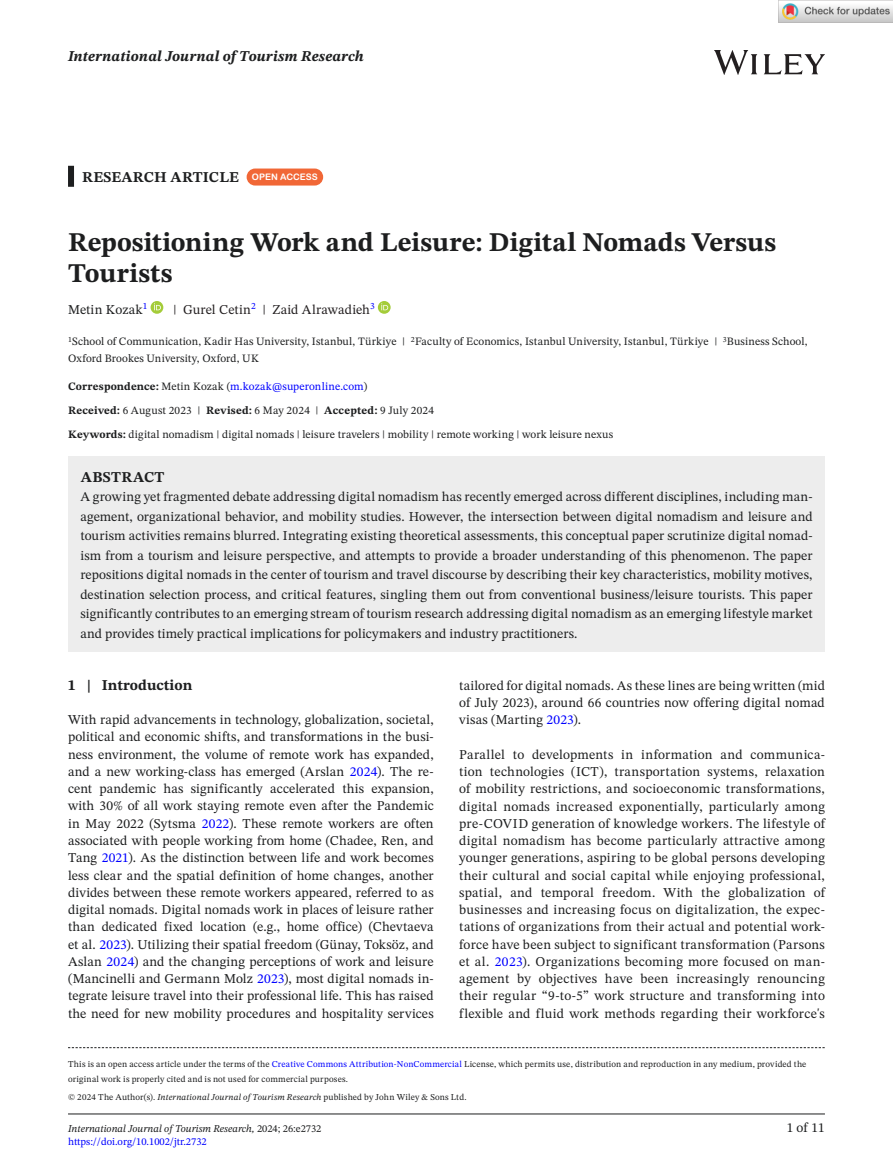
<style>
.page{position:relative;width:893px;height:1174px;background:#fff}
.page>*{position:absolute;margin:0;border:0;box-sizing:border-box;transform-origin:0 0}
.t1{font:700 27px/31.5px "STIX Two Text";color:#1d1e1f}
.t2{font:700 15px "STIX Two Text";letter-spacing:.01em;color:#1d1e1f}
.t3{font:italic 700 15px "STIX Two Text";letter-spacing:.005em;color:#1d1e1f}
.t4{font:13.5px/17.2px "STIX Two Text";letter-spacing:.01em;color:#1d1e1f;text-align:justify}
.t5{font:13.5px "STIX Two Text";letter-spacing:.01em;color:#231f20}
.t6{font:11.25px/16.5px "STIX Two Text";letter-spacing:.01em;color:#1d1e1f}
.t7{font:italic 10.5px "STIX Two Text";color:#1d1e1f}
.t8{font:10.5px "STIX Two Text";color:#00f}
.t9{font:9px/15px "STIX Two Text";letter-spacing:.02em;color:#1d1e1f}
.s1{font-family:"Arial Rounded MT Bold";font-weight:400;font-size:9px;color:#fff}
.s2{font-weight:700}
.s3{color:#00f}
.s4{font-style:italic}
.s5{font-style:normal}
</style>
<div class="page">
<hr style="left:68px;top:1113px;width:757px;height:1px;background:#1d1e1f">
<img style="left:714px;top:51px;width:111px;height:23px">
<div style="left:68px;top:166px;width:6px;height:21px;background:#1d1e1f"></div>
<div style="left:68px;top:457px;width:757px;height:42px;background:#ededed"></div>
<div style="left:68px;top:476px;width:757px;height:175px;background:#ededed"></div>
<div style="left:247px;top:168px;width:76px;height:17px;background:#f16736;border-radius:9px"></div>
<svg style="left:151px;top:301px;width:12px;height:13px"></svg>
<svg style="left:154px;top:303px;width:7px;height:7px"></svg>
<svg style="left:378px;top:301px;width:13px;height:13px"></svg>
<svg style="left:381px;top:303px;width:7px;height:7px"></svg>
<svg style="left:68px;top:1047px;width:757px;height:1px"></svg>
<img style="left:779px;top:0;width:114px;height:23px">
<p class="t3" style="left:68px;top:46px;width:297px">International Journal of Tourism Research</p>
<p class="t2" style="left:82px;top:166px;width:237px">RESEARCH ARTICLE <span class="s1">OPEN ACCESS</span></p>
<h1 class="t1" style="left:68px;top:227px;width:710px">Repositioning Work and Leisure: Digital Nomads Versus<br>Tourists</h1>
<p class="t4" style="left:68px;top:300px;width:81px">Metin Kozak<sup>1</sup></p>
<p class="t5" style="left:173px;top:300px;width:203px">| Gurel Cetin<sup>2</sup> | Zaid Alrawadieh<sup>3</sup></p>
<p class="t6" style="left:68px;top:333px;width:741px"><sup>1</sup>School of Communication, Kadir Has University, Istanbul, Türkiye | <sup>2</sup>Faculty of Economics, Istanbul University, Istanbul, Türkiye | <sup>3</sup>Business School,<br>Oxford Brookes University, Oxford, UK</p>
<p class="t6" style="left:68px;top:374px;width:368px;line-height:24px"><span class="s2">Correspondence:</span> Metin Kozak (<span class="s3">m.kozak@superonline.com</span>)<br><span class="s2">Received:</span> 6 August 2023 | <span class="s2">Revised:</span> 6 May 2024 | <span class="s2">Accepted:</span> 9 July 2024</p>
<p class="t6" style="left:68px;top:426px;width:547px"><span class="s2">Keywords:</span> digital nomadism | digital nomads | leisure travelers | mobility | remote working | work leisure nexus</p>
<p class="t2" style="left:81px;top:466px;width:85px">ABSTRACT</p>
<p class="t4" style="left:80px;top:487px;width:734px;line-height:19.5px">A growing yet fragmented debate addressing digital nomadism has recently emerged across different disciplines, including man&shy;agement, organizational behavior, and mobility studies. However, the intersection between digital nomadism and leisure and tourism activities remains blurred. Integrating existing theoretical assessments, this conceptual paper scrutinize digital nomad&shy;ism from a tourism and leisure perspective, and attempts to provide a broader understanding of this phenomenon. The paper repositions digital nomads in the center of tourism and travel discourse by describing their key characteristics, mobility motives, destination selection process, and critical features, singling them out from conventional business/leisure tourists. This paper significantly contributes to an emerging stream of tourism research addressing digital nomadism as an emerging lifestyle market and provides timely practical implications for policymakers and industry practitioners.</p>
<p class="t2" style="left:68px;top:674px;width:126px">1 | Introduction</p>
<p class="t4" style="left:68px;top:711px;width:367px">With rapid advancements in technology, globalization, societal, political and economic shifts, and transformations in the busi&shy;ness environment, the volume of remote work has expanded, and a new working-class has emerged (Arslan <span class="s3">2024</span>). The re&shy;cent pandemic has significantly accelerated this expansion, with 30% of all work staying remote even after the Pandemic in May 2022 (Sytsma <span class="s3">2022</span>). These remote workers are often associated with people working from home (Chadee, Ren, and Tang <span class="s3">2021</span>). As the distinction between life and work becomes less clear and the spatial definition of home changes, another divides between these remote workers appeared, referred to as digital nomads. Digital nomads work in places of leisure rather than dedicated fixed location (e.g., home office) (Chevtaeva et al. <span class="s3">2023</span>). Utilizing their spatial freedom (Günay, Toksöz, and Aslan <span class="s3">2024</span>) and the changing perceptions of work and leisure (Mancinelli and Germann Molz <span class="s3">2023</span>), most digital nomads in&shy;tegrate leisure travel into their professional life. This has raised the need for new mobility procedures and hospitality services</p>
<p class="t4" style="left:459px;top:676px;width:367px">tailored for digital nomads. As these lines are being written (mid of July 2023), around 66 countries now offering digital nomad visas (Marting <span class="s3">2023</span>).</p>
<p class="t4" style="left:459px;top:745px;width:367px">Parallel to developments in information and communica&shy;tion technologies (ICT), transportation systems, relaxation of mobility restrictions, and socioeconomic transformations, digital nomads increased exponentially, particularly among pre-COVID generation of knowledge workers. The lifestyle of digital nomadism has become particularly attractive among younger generations, aspiring to be global persons developing their cultural and social capital while enjoying professional, spatial, and temporal freedom. With the globalization of businesses and increasing focus on digitalization, the expec&shy;tations of organizations from their actual and potential work&shy;force have been subject to significant transformation (Parsons et al. <span class="s3">2023</span>). Organizations becoming more focused on man&shy;agement by objectives have been increasingly renouncing their regular “9-to-5” work structure and transforming into flexible and fluid work methods regarding their workforce's</p>
<p class="t9" style="left:68px;top:1056px;width:740px">This is an open access article under the terms of the <span class="s3">Creative Commons Attribution-NonCommercial</span> License, which permits use, distribution and reproduction in any medium, provided the original work is properly cited and is not used for commercial purposes.</p>
<p class="t9" style="left:68px;top:1089px;width:400px">© 2024 The Author(s). <span class="s4">International Journal of Tourism Research</span> published by John Wiley &amp; Sons Ltd.</p>
<p class="t7" style="left:68px;top:1121px;width:255px">International Journal of Tourism Research, <span class="s5">2024; 26:e2732</span></p>
<p class="t4" style="left:787px;top:1119px;width:40px">1 of 11</p>
<p class="t8" style="left:68px;top:1134px;width:140px">https://doi.org/10.1002/jtr.2732</p>
</div>
